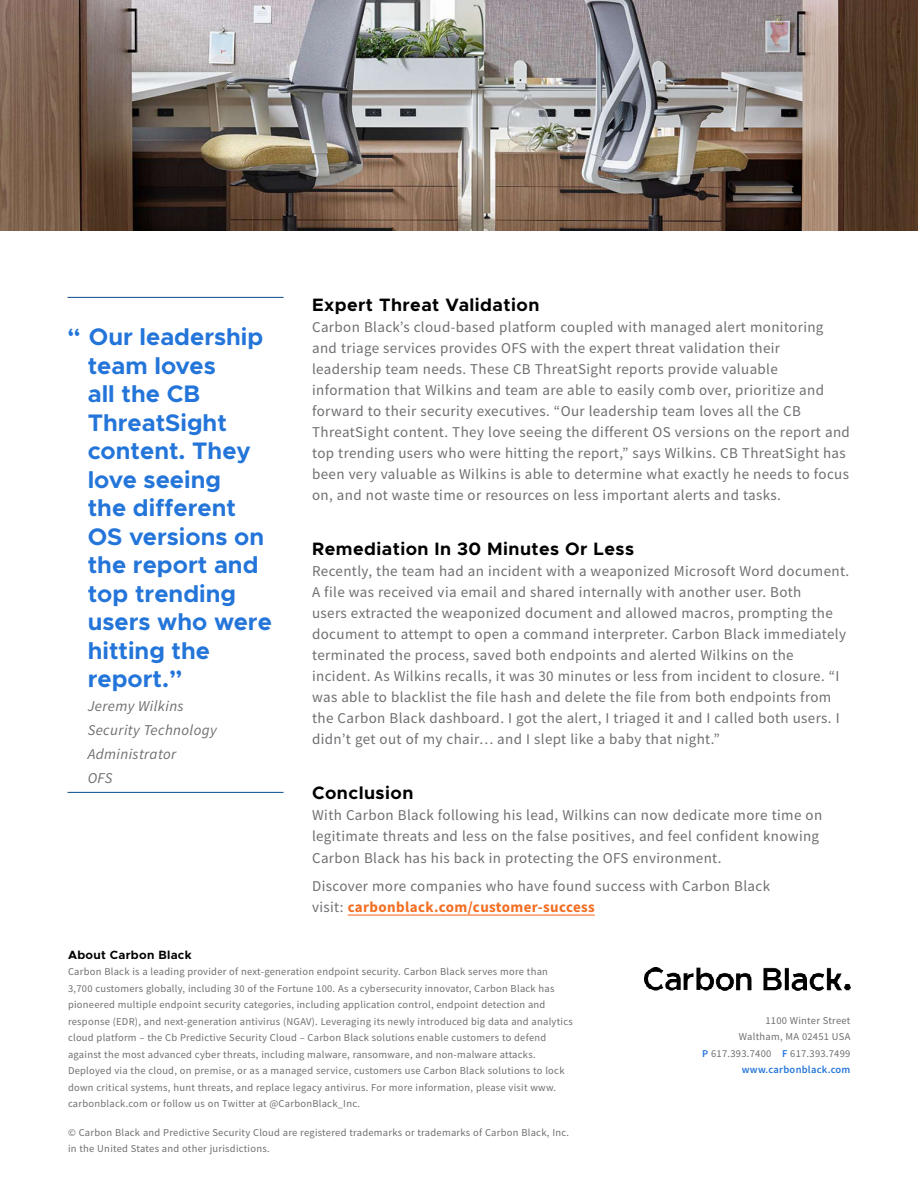
<style>
.page{position:relative;width:918px;height:1188px;background:#fff}
.page>*{position:absolute;margin:0;border:0;box-sizing:border-box;transform-origin:0 0}
.t1{font:700 24px/28.5px "Metropolis";color:#2475d9}
.H2_-_Subheader{font:700 18px "Metropolis";letter-spacing:.025em;color:#000}
.Body_Copy{font:15px/21px "Source Sans Pro";letter-spacing:.025em;color:#6e6f72}
.Quote_Byline{font:italic 15px/24px "Source Sans Pro";letter-spacing:.025em;color:#6e6f72}
.t2{font:700 12px "Metropolis";letter-spacing:.025em;color:#000}
.t3{font:10.5px/16.5px "Source Sans Pro";letter-spacing:.025em;color:#6e6f72}
.s1{font-weight:700;color:#f36e21}
.s2{font-weight:600;color:#2475d9}
</style>
<div class="page">
<img style="left:644px;top:968px;width:206px;height:23px">
<img style="left:0;top:0;width:918px;height:231px">
<hr style="left:348px;top:915px;width:247px;height:1px;background:#fc6215">
<hr style="left:68px;top:297px;width:216px;height:1px;background:#0a4b8c">
<hr style="left:68px;top:792px;width:216px;height:1px;background:#0a4b8c">
<p class="t1" style="left:88px;top:323px;width:186px;text-indent:-20px">“ Our leadership team loves<br>all the CB<br>ThreatSight content. They love seeing<br>the different<br>OS versions on the report and top trending users who were hitting the report.”</p>
<p class="Quote_Byline" style="left:88px;top:694px;width:97px">Jeremy Wilkins</p>
<p class="Quote_Byline" style="left:88px;top:718px;width:131px">Security Technology<br>Administrator</p>
<p class="Quote_Byline" style="left:88px;top:766px;width:26px">OFS</p>
<p class="H2_-_Subheader" style="left:312px;top:294px;width:229px">Expert Threat Validation</p>
<p class="Body_Copy" style="left:312px;top:317px;width:539px">Carbon Black’s cloud-based platform coupled with managed alert monitoring and triage services provides OFS with the expert threat validation their leadership team needs. These CB ThreatSight reports provide valuable information that Wilkins and team are able to easily comb over, prioritize and forward to their security executives. “Our leadership team loves all the CB ThreatSight content. They love seeing the different OS versions on the report and top trending users who were hitting the report,” says Wilkins. CB ThreatSight has been very valuable as Wilkins is able to determine what exactly he needs to focus on, and not waste time or resources on less important alerts and tasks.</p>
<p class="H2_-_Subheader" style="left:312px;top:537px;width:323px">Remediation In 30 Minutes Or Less</p>
<p class="Body_Copy" style="left:312px;top:560px;width:539px">Recently, the team had an incident with a weaponized Microsoft Word document.<br>A file was received via email and shared internally with another user. Both<br>users extracted the weaponized document and allowed macros, prompting the document to attempt to open a command interpreter. Carbon Black immediately terminated the process, saved both endpoints and alerted Wilkins on the incident. As Wilkins recalls, it was 30 minutes or less from incident to closure. “I was able to blacklist the file hash and delete the file from both endpoints from the Carbon Black dashboard. I got the alert, I triaged it and I called both users. I didn’t get out of my chair… and I slept like a baby that night.”</p>
<p class="H2_-_Subheader" style="left:312px;top:781px;width:103px">Conclusion</p>
<p class="Body_Copy" style="left:312px;top:804px;width:512px">With Carbon Black following his lead, Wilkins can now dedicate more time on legitimate threats and less on the false positives, and feel confident knowing</p>
<p class="Body_Copy" style="left:312px;top:848px;width:411px">Carbon Black has his back in protecting the OFS environment.</p>
<p class="Body_Copy" style="left:312px;top:875px;width:459px">Discover more companies who have found success with Carbon Black visit: <span class="s1">carbonblack.com/customer-success</span></p>
<p class="t2" style="left:68px;top:947px;width:125px">About Carbon Black</p>
<p class="t3" style="left:68px;top:964px;width:506px">Carbon Black is a leading provider of next-generation endpoint security. Carbon Black serves more than 3,700 customers globally, including 30 of the Fortune 100. As a cybersecurity innovator, Carbon Black has pioneered multiple endpoint security categories, including application control, endpoint detection and response (EDR), and next-generation antivirus (NGAV). Leveraging its newly introduced big data and analytics cloud platform – the Cb Predictive Security Cloud – Carbon Black solutions enable customers to defend against the most advanced cyber threats, including malware, ransomware, and non-malware attacks.<br>Deployed via the cloud, on premise, or as a managed service, customers use Carbon Black solutions to lock down critical systems, hunt threats, and replace legacy antivirus. For more information, please visit www. carbonblack.com or follow us on Twitter at @CarbonBlack_Inc.</p>
<p class="t3" style="left:68px;top:1124px;width:503px">© Carbon Black and Predictive Security Cloud are registered trademarks or trademarks of Carbon Black, Inc. in the United States and other jurisdictions.</p>
<p class="t3" style="left:702px;top:1012px;width:150px;text-align:right">1100 Winter Street<br>Waltham, MA 02451 USA<br><span class="s2">P</span> 617.393.7400 <span class="s2">F</span> 617.393.7499 <span class="s2">www.carbonblack.com</span></p>
</div>
